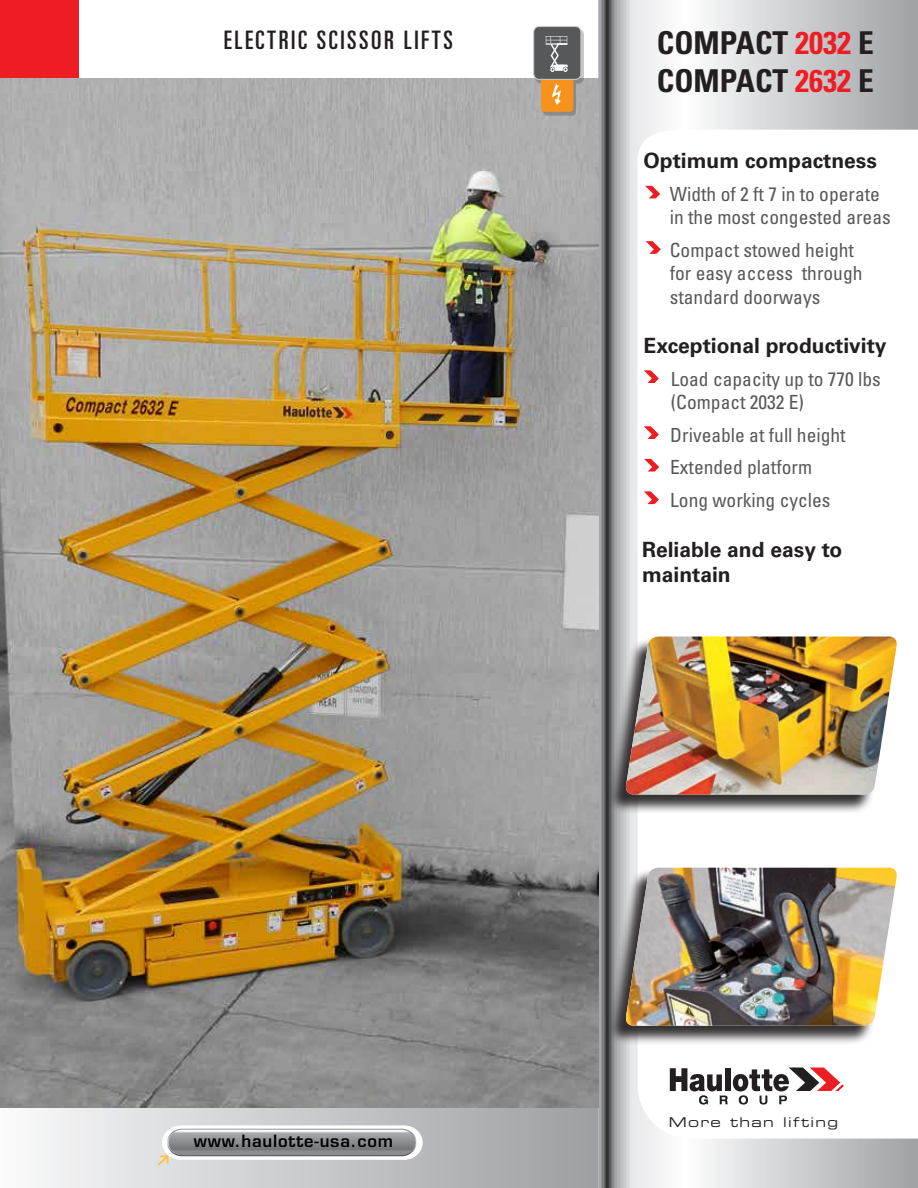
<style>
.page{position:relative;width:918px;height:1188px;background:#fff}
.page>*{position:absolute;margin:0;border:0;box-sizing:border-box;transform-origin:0 0}
.t1{font:700 condensed 31.5px/37.8px "Univers";color:#231f20}
.t2{font:ultra-condensed 25.5px "Univers";letter-spacing:.1em;color:#231f20}
.t3{font:700 21px/25.2px "Univers";color:#231f20}
.t4{font:condensed 19.5px/23.4px "Univers";color:#57585a}
.t5{font:600 16.5px "Eurostile";letter-spacing:.05em;color:#000}
.t6{font:13.5px "Eurostile Extended Two";letter-spacing:.1em;color:#231f20}
.s1{color:#ee1d23}
</style>
<div class="page">
<div style="left:0;top:1108px;width:606px;height:80px;background:linear-gradient(to right,#f9fafa,#9c9da1)"></div>
<svg style="left:158px;top:1125px;width:265px;height:41px"></svg>
<svg style="left:598px;top:0;width:320px;height:1188px"></svg>
<div style="left:0;top:0;width:79px;height:79px;background:#ee1d23"></div>
<img style="left:0;top:79px;width:598px;height:1029px">
<div style="left:606px;top:869px;width:289px;height:176px;background:#231f20;opacity:.91"></div>
<img style="left:625px;top:868px;width:272px;height:158px">
<div style="left:606px;top:638px;width:289px;height:176px;background:#231f20;opacity:.91"></div>
<img style="left:625px;top:637px;width:272px;height:157px">
<div style="left:535px;top:30px;width:49px;height:86px;background:#231f20;opacity:.25"></div>
<div style="left:541px;top:76px;width:32px;height:36px;background:#f7931d;border-radius:4px"></div>
<div style="left:534px;top:27px;width:47px;height:52px;background:#57585a;border-radius:5px"></div>
<div style="left:533px;top:26px;width:48px;height:54px;border:1px solid #c7c8ca;border-radius:5px"></div>
<svg style="left:546px;top:36px;width:22px;height:36px"></svg>
<svg style="left:552px;top:83px;width:9px;height:22px"></svg>
<svg style="left:646px;top:241px;width:15px;height:13px"></svg>
<svg style="left:645px;top:186px;width:15px;height:12px"></svg>
<svg style="left:644px;top:426px;width:15px;height:13px"></svg>
<svg style="left:644px;top:370px;width:15px;height:13px"></svg>
<svg style="left:644px;top:491px;width:15px;height:13px"></svg>
<svg style="left:644px;top:459px;width:15px;height:13px"></svg>
<h2 class="t2" style="left:224px;top:26px;width:230px">ELECTRIC SCISSOR LIFTS</h2>
<h1 class="t1" style="left:657px;top:24px;width:219px">COMPACT <span class="s1">2032</span> E<br>COMPACT <span class="s1">2632</span> E</h1>
<p class="t3" style="left:644px;top:148px;width:235px">Optimum compactness</p>
<p class="t4" style="left:670px;top:182px;width:222px">Width of 2 ft 7 in to operate in the most congested areas</p>
<p class="t4" style="left:670px;top:238px;width:194px">Compact stowed height for easy access through standard doorways</p>
<p class="t3" style="left:644px;top:333px;width:244px">Exceptional productivity</p>
<p class="t4" style="left:671px;top:367px;width:212px">Load capacity up to 770 lbs (Compact 2032 E)</p>
<p class="t4" style="left:670px;top:423px;width:177px">Driveable at full height</p>
<p class="t4" style="left:670px;top:456px;width:143px">Extended platform</p>
<p class="t4" style="left:670px;top:488px;width:162px">Long working cycles</p>
<p class="t3" style="left:642px;top:537px;width:202px">Reliable and easy to maintain</p>
<p class="t5" style="left:194px;top:1131px;width:201px">www.haulotte-usa.com</p>
<p class="t6" style="left:669px;top:1113px;width:171px">More than lifting</p>
</div>
